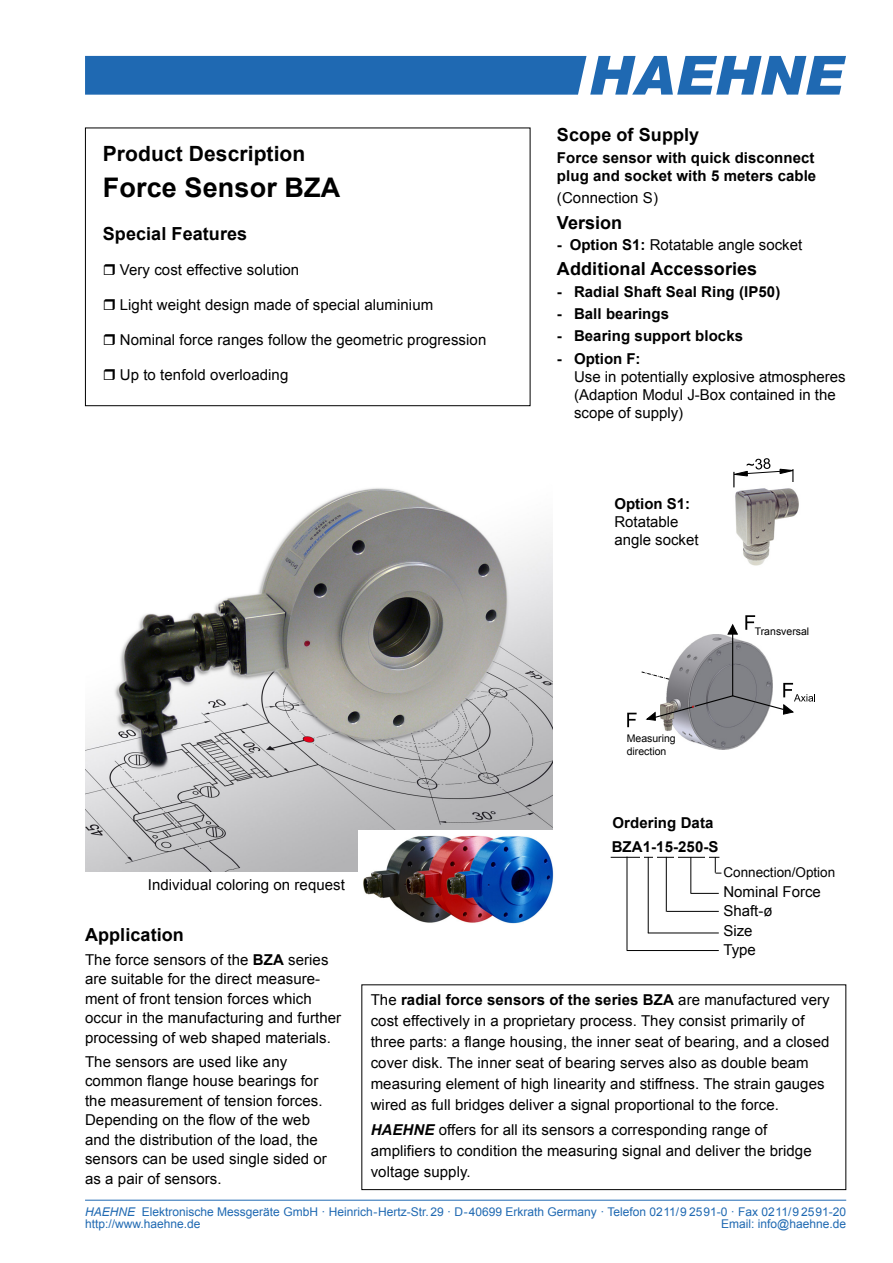
<style>
.page{position:relative;width:893px;height:1263px;background:#fff}
.page>*{position:absolute;margin:0;border:0;box-sizing:border-box;transform-origin:0 0}
.t1{font:italic 900 54px "Arial";color:#1f69b2}
.t2{font:700 27px "Arial";letter-spacing:.005em;color:#000}
.t3{font:700 21px "Arial";letter-spacing:.005em;color:#000}
.t4{font:700 18px "Arial";letter-spacing:.005em;color:#000}
.t5{font:15px/19.5px "Arial";letter-spacing:.005em;color:#000}
.t6{font:700 15px/18px "Arial";letter-spacing:.005em;color:#000}
.t7{font:13.5px "Arial";color:#000}
.t8{font:12px/11.7px "Arial";color:#1f69b2}
.t9{font:10.5px/12.6px "Arial";color:#000}
.s1{font-weight:700}
.s2{font-weight:700;font-style:italic}
.s3{font-style:italic}
</style>
<div class="page">
<div style="left:85px;top:128px;width:445px;height:278px;border:1px solid #000"></div>
<div style="left:361px;top:984px;width:485px;height:206px;border:1px solid #000"></div>
<hr style="left:627px;top:950px;width:92px;height:1px;background:#000">
<hr style="left:611px;top:857px;width:108px;height:1px;background:#000">
<hr style="left:648px;top:857px;width:1px;height:76px;background:#000">
<hr style="left:648px;top:932px;width:71px;height:1px;background:#000">
<svg style="left:690px;top:893px;width:29px;height:1px"></svg>
<hr style="left:690px;top:857px;width:1px;height:36px;background:#000">
<hr style="left:667px;top:911px;width:52px;height:1px;background:#000">
<hr style="left:666px;top:857px;width:1px;height:55px;background:#000">
<hr style="left:627px;top:857px;width:1px;height:93px;background:#000">
<svg style="left:715px;top:857px;width:6px;height:17px"></svg>
<hr style="left:85px;top:1200px;width:761px;height:1px;background:#1f69b2">
<div style="left:85px;top:56px;width:501px;height:39px;background:#1f69b2"></div>
<img style="left:85px;top:488px;width:468px;height:384px">
<img style="left:358px;top:830px;width:196px;height:94px">
<img style="left:700px;top:744px;width:43px;height:6px">
<svg style="left:627px;top:615px;width:188px;height:129px"></svg>
<div style="left:756px;top:625px;width:45px;height:10px;background:#fff"></div>
<div style="left:633px;top:725px;width:27px;height:10px;background:#fff"></div>
<div style="left:633px;top:734px;width:35px;height:11px;background:#fff"></div>
<img style="left:733px;top:487px;width:66px;height:79px">
<svg style="left:733px;top:458px;width:61px;height:29px"></svg>
<h3 class="t3" style="left:103px;top:139px;width:204px">Product Description</h3>
<h2 class="t2" style="left:103px;top:170px;width:239px">Force Sensor BZA</h2>
<p class="t4" style="left:103px;top:222px;width:146px">Special Features</p>
<p class="t5" style="left:120px;top:260px;width:181px">Very cost effective solution</p>
<p class="t5" style="left:120px;top:295px;width:315px">Light weight design made of special aluminium</p>
<p class="t5" style="left:120px;top:330px;width:368px">Nominal force ranges follow the geometric progression</p>
<p class="t5" style="left:120px;top:365px;width:170px">Up to tenfold overloading</p>
<h1 class="t1" style="left:588px;top:42px;width:256px">HAEHNE</h1>
<p class="t4" style="left:557px;top:122px;width:144px">Scope of Supply</p>
<p class="t6" style="left:557px;top:149px;width:261px">Force sensor with quick disconnect plug and socket with 5 meters cable</p>
<p class="t5" style="left:557px;top:188px;width:103px">(Connection S)</p>
<p class="t4" style="left:557px;top:211px;width:67px">Version</p>
<p class="t5" style="left:557px;top:236px;width:247px"><span class="s1">- Option S1:</span> Rotatable angle socket</p>
<p class="t4" style="left:557px;top:257px;width:202px">Additional Accessories</p>
<p class="t6" style="left:557px;top:283px;width:225px">- Radial Shaft Seal Ring (IP50)</p>
<p class="t6" style="left:557px;top:305px;width:114px">- Ball bearings</p>
<p class="t6" style="left:557px;top:327px;width:188px">- Bearing support blocks</p>
<p class="t6" style="left:557px;top:350px;width:85px">- Option F:</p>
<p class="t5" style="left:574px;top:367px;width:273px;line-height:18px">Use in potentially explosive atmospheres (Adaption Modul J-Box contained in the scope of supply)</p>
<p class="t6" style="left:614px;top:495px;width:77px">Option S1:</p>
<p class="t5" style="left:614px;top:513px;width:86px;line-height:18px">Rotatable angle socket</p>
<p class="t9" style="left:755px;top:625px;width:56px">Transversal</p>
<p class="t9" style="left:627px;top:732px;width:51px">Measuring direction</p>
<p class="t6" style="left:612px;top:811px;width:108px;line-height:23.9px">Ordering Data<br>BZA1-15-250-S</p>
<p class="t5" style="left:148px;top:875px;width:199px">Individual coloring on request</p>
<p class="t4" style="left:85px;top:923px;width:100px">Application</p>
<p class="t5" style="left:85px;top:950px;width:258px">The force sensors of the <span class="s1">BZA</span> series are suitable for the direct measure&shy;ment of front tension forces which occur in the manufacturing and further processing of web shaped materials.</p>
<p class="t5" style="left:85px;top:1052px;width:243px">The sensors are used like any common flange house bearings for the measurement of tension forces.<br>Depending on the flow of the web and the distribution of the load, the sensors can be used single sided or as a pair of sensors.</p>
<p class="t7" style="left:723px;top:863px;width:113px">Connection/Option</p>
<p class="t5" style="left:723px;top:882px;width:99px">Nominal Force<br>Shaft-ø<br>Size<br>Type</p>
<p class="t5" style="left:371px;top:989px;width:461px;line-height:21px">The <span class="s1">radial force sensors of the series BZA</span> are manufactured very cost effectively in a proprietary process. They consist primarily of three parts: a flange housing, the inner seat of bearing, and a closed cover disk. The inner seat of bearing serves also as double beam measuring element of high linearity and stiffness. The strain gauges wired as full bridges deliver a signal proportional to the force.</p>
<p class="t5" style="left:371px;top:1119px;width:442px;line-height:21px"><span class="s2">HAEHNE</span> offers for all its sensors a corresponding range of amplifiers to condition the measuring signal and deliver the bridge voltage supply.</p>
<p class="t8" style="left:85px;top:1206px;width:763px"><span class="s3">HAEHNE</span> Elektronische Messgeräte GmbH · Heinrich-Hertz-Str. 29 · D-40699 Erkrath Germany · Telefon 0211/9 25 91-0 · Fax 0211/9 25 91-20 http://www.haehne.de</p>
<p class="t8" style="left:721px;top:1218px;width:126px">Email: info@haehne.de</p>
</div>
